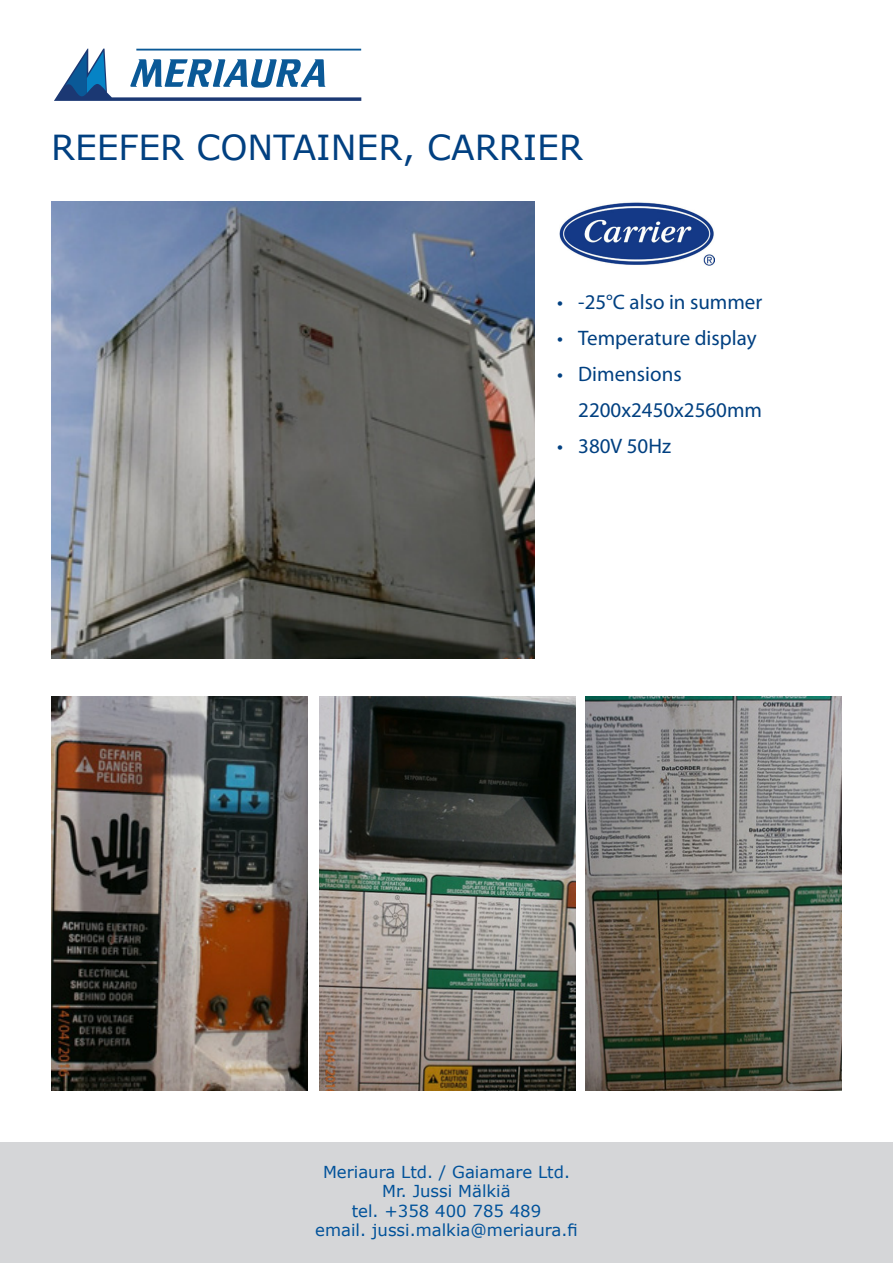
<style>
.page{position:relative;width:893px;height:1263px;background:#fff}
.page>*{position:absolute;margin:0;border:0;box-sizing:border-box;transform-origin:0 0}
.otsa_ag_reg{font:34.5px "Verdana";color:#014081}
.t1{font:21px/36px "Myriad Pro";color:#014081}
.otsa_ag_reg-2{font:16.5px "Verdana";color:#01529a}
</style>
<div class="page">
<img style="left:51px;top:202px;width:484px;height:456px">
<img style="left:51px;top:696px;width:256px;height:395px">
<img style="left:319px;top:697px;width:257px;height:394px">
<img style="left:585px;top:696px;width:257px;height:395px">
<div style="left:0;top:1143px;width:893px;height:120px;background:#d5d6d8"></div>
<svg style="left:54px;top:49px;width:307px;height:52px"></svg>
<img style="left:559px;top:202px;width:155px;height:64px">
<p class="otsa_ag_reg" style="left:51px;top:124px;width:534px">REEFER CONTAINER, CARRIER</p>
<p class="t1" style="left:557px;top:284px;width:207px">• -25°C also in summer</p>
<p class="t1" style="left:557px;top:320px;width:201px">• Temperature display</p>
<p class="t1" style="left:578px;top:356px;width:185px;text-indent:-21px">• Dimensions<br>2200x2450x2560mm</p>
<p class="t1" style="left:557px;top:428px;width:116px">• 380V 50Hz</p>
<p class="otsa_ag_reg-2" style="left:323px;top:1160px;width:248px">Meriaura Ltd. / Gaiamare Ltd.</p>
<p class="otsa_ag_reg-2" style="left:382px;top:1180px;width:130px">Mr. Jussi Mälkiä</p>
<p class="otsa_ag_reg-2" style="left:352px;top:1199px;width:191px">tel. +358 400 785 489</p>
<p class="otsa_ag_reg-2" style="left:315px;top:1219px;width:264px">email. jussi.malkia@meriaura.fi</p>
</div>
